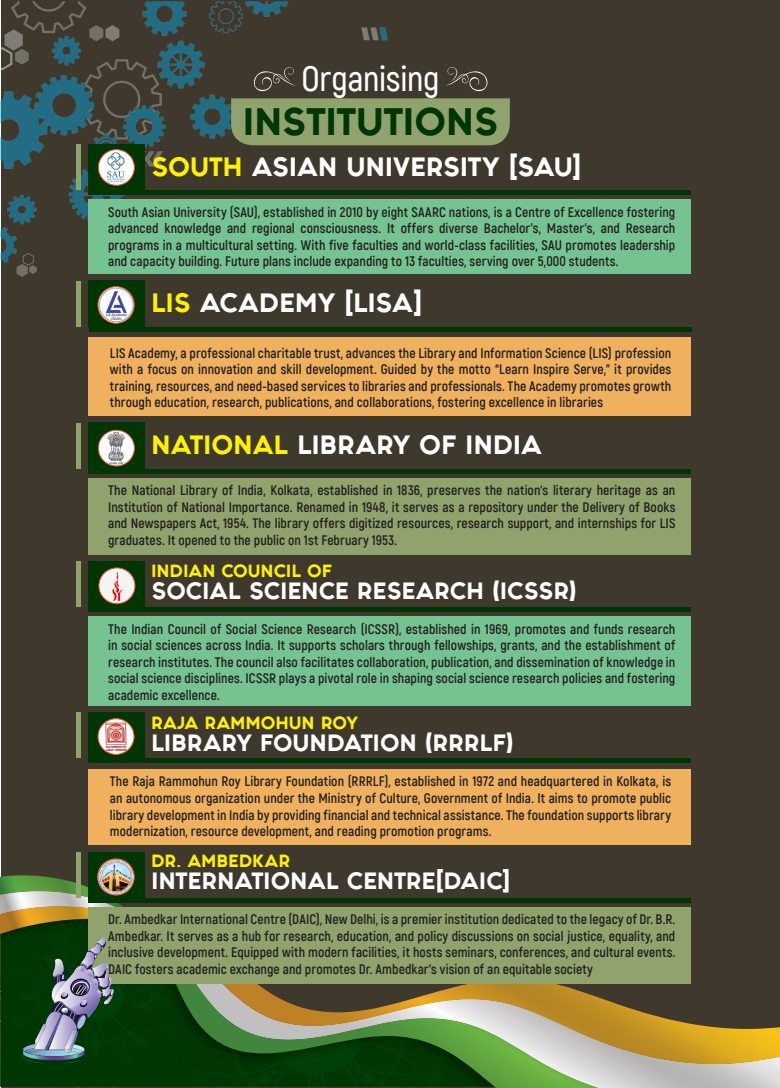
<style>
.page{position:relative;width:780px;height:1088px;background:#fff}
.page>*{position:absolute;margin:0;border:0;box-sizing:border-box;transform-origin:0 0}
.t1{font:600 35px "Akrobat";letter-spacing:-.005em;color:#fff}
.t2{font:800 32.5px "Fashion Fetish";letter-spacing:-.005em;color:#003504}
.t3{font:800 22.5px "Fashion Fetish";letter-spacing:-.01em;color:#fff}
.t4{font:800 20px "Fashion Fetish";letter-spacing:-.015em;color:#fff}
.t5{font:800 15px "Fashion Fetish";letter-spacing:-.005em;color:#fff200}
.t6{font:700 13.75px/16.5px "Akrobat";letter-spacing:.005em;color:#231f20;text-align:justify}
.s1{color:#fff200}
</style>
<div class="page">
<div style="left:1px;top:0;width:779px;height:1088px;background:#3f392d"></div>
<img style="left:0;top:2px;width:387px;height:274px">
<div style="left:0;top:1063px;width:129px;height:24px;background:#003504"></div>
<img style="left:0;top:875px;width:89px;height:13px">
<img style="left:598px;top:1064px;width:182px;height:24px">
<img style="left:129px;top:1064px;width:469px;height:24px">
<img style="left:128px;top:984px;width:652px;height:80px">
<svg style="left:231px;top:66px;width:279px;height:79px"></svg>
<div style="left:89px;top:144px;width:56px;height:46px;background:#003504"></div>
<div style="left:89px;top:561px;width:56px;height:46px;background:#003504"></div>
<div style="left:89px;top:423px;width:56px;height:46px;background:#003504"></div>
<div style="left:89px;top:852px;width:56px;height:46px;background:#003504"></div>
<div style="left:89px;top:281px;width:56px;height:46px;background:#003504"></div>
<div style="left:89px;top:712px;width:56px;height:46px;background:#003504"></div>
<div style="left:76px;top:144px;width:5px;height:46px;background:#90a36c"></div>
<div style="left:76px;top:561px;width:5px;height:46px;background:#90a36c"></div>
<div style="left:76px;top:423px;width:5px;height:45px;background:#90a36c"></div>
<div style="left:76px;top:852px;width:5px;height:46px;background:#90a36c"></div>
<div style="left:76px;top:281px;width:5px;height:46px;background:#90a36c"></div>
<div style="left:76px;top:712px;width:5px;height:46px;background:#90a36c"></div>
<div style="left:89px;top:190px;width:602px;height:5px;background:#003504"></div>
<div style="left:89px;top:607px;width:602px;height:5px;background:#003504"></div>
<div style="left:89px;top:469px;width:602px;height:5px;background:#003504"></div>
<div style="left:89px;top:898px;width:602px;height:5px;background:#003504"></div>
<div style="left:89px;top:327px;width:602px;height:5px;background:#003504"></div>
<div style="left:89px;top:758px;width:602px;height:5px;background:#003504"></div>
<div style="left:98px;top:150px;width:36px;height:35px;background:#fff;border-radius:50%"></div>
<img style="left:107px;top:152px;width:18px;height:30px">
<div style="left:98px;top:149px;width:37px;height:37px;border:1px solid #f04c23;border-radius:50%"></div>
<div style="left:97px;top:286px;width:38px;height:38px;border:1px solid #f04c23;border-radius:50%"></div>
<img style="left:98px;top:287px;width:35px;height:36px">
<div style="left:89px;top:199px;width:602px;height:75px;background:#76c392"></div>
<div style="left:89px;top:616px;width:602px;height:90px;background:#76c392"></div>
<div style="left:89px;top:478px;width:602px;height:76px;background:#90a36c"></div>
<div style="left:89px;top:907px;width:602px;height:77px;background:#90a36c"></div>
<div style="left:89px;top:337px;width:602px;height:79px;background:#efb15d"></div>
<div style="left:89px;top:769px;width:602px;height:75px;background:#efb15d"></div>
<svg style="left:0;top:888px;width:162px;height:175px"></svg>
<img style="left:53px;top:959px;width:10px;height:17px">
<svg style="left:99px;top:568px;width:36px;height:36px"></svg>
<img style="left:100px;top:570px;width:35px;height:33px">
<div style="left:98px;top:567px;width:37px;height:37px;border:1px solid #f04c23;border-radius:50%"></div>
<svg style="left:98px;top:719px;width:36px;height:35px"></svg>
<img style="left:105px;top:721px;width:22px;height:30px">
<div style="left:97px;top:718px;width:38px;height:37px;border:1px solid #f04c23;border-radius:50%"></div>
<img style="left:99px;top:430px;width:35px;height:36px">
<div style="left:98px;top:430px;width:37px;height:36px;border:1px solid #f04c23;border-radius:50%"></div>
<img style="left:98px;top:859px;width:35px;height:36px">
<div style="left:97px;top:858px;width:38px;height:37px;border:1px solid #f04c23;border-radius:50%"></div>
<p class="t1" style="left:301px;top:57px;width:139px">Organising</p>
<p class="t2" style="left:242px;top:95px;width:257px">INSTITUTIONS</p>
<p class="t3" style="left:151px;top:148px;width:432px"><span class="s1">SOUTH</span> ASIAN UNIVERSITY [SAU]</p>
<p class="t6" style="left:108px;top:203px;width:568px">South Asian University (SAU), established in 2010 by eight SAARC nations, is a Centre of Excellence fostering advanced knowledge and regional consciousness. It offers diverse Bachelor’s, Master’s, and Research programs in a multicultural setting. With five faculties and world-class facilities, SAU promotes leadership and capacity building. Future plans include expanding to 13 faculties, serving over 5,000 students.</p>
<p class="t3" style="left:151px;top:285px;width:273px"><span class="s1">LIS</span> ACADEMY [LISA]</p>
<p class="t6" style="left:110px;top:344px;width:563px">LIS Academy, a professional charitable trust, advances the Library and Information Science (LIS) profession with a focus on innovation and skill development. Guided by the motto “Learn Inspire Serve,” it provides training, resources, and need-based services to libraries and professionals. The Academy promotes growth through education, research, publications, and collaborations, fostering excellence in libraries</p>
<p class="t3" style="left:151px;top:427px;width:392px"><span class="s1">NATIONAL</span> LIBRARY OF INDIA</p>
<p class="t6" style="left:108px;top:482px;width:568px">The National Library of India, Kolkata, established in 1836, preserves the nation’s literary heritage as an Institution of National Importance. Renamed in 1948, it serves as a repository under the Delivery of Books and Newspapers Act, 1954. The library offers digitized resources, research support, and internships for LIS graduates. It opened to the public on 1st February 1953.</p>
<p class="t5" style="left:151px;top:558px;width:182px">INDIAN COUNCIL OF</p>
<p class="t4" style="left:151px;top:574px;width:427px">SOCIAL SCIENCE RESEARCH (ICSSR)</p>
<p class="t6" style="left:108px;top:620px;width:568px">The Indian Council of Social Science Research (ICSSR), established in 1969, promotes and funds research in social sciences across India. It supports scholars through fellowships, grants, and the establishment of research institutes. The council also facilitates collaboration, publication, and dissemination of knowledge in social science disciplines. ICSSR plays a pivotal role in shaping social science research policies and fostering academic excellence.</p>
<p class="t5" style="left:151px;top:710px;width:208px">RAJA RAMMOHUN ROY</p>
<p class="t4" style="left:151px;top:727px;width:364px">LIBRARY FOUNDATION (RRRLF)</p>
<p class="t6" style="left:110px;top:773px;width:562px">The Raja Rammohun Roy Library Foundation (RRRLF), established in 1972 and headquartered in Kolkata, is an autonomous organization under the Ministry of Culture, Government of India. It aims to promote public library development in India by providing financial and technical assistance. The foundation supports library modernization, resource development, and reading promotion programs.</p>
<p class="t5" style="left:151px;top:848px;width:141px">DR. AMBEDKAR</p>
<p class="t4" style="left:151px;top:864px;width:361px">INTERNATIONAL CENTRE[DAIC]</p>
<p class="t6" style="left:108px;top:911px;width:568px">Dr. Ambedkar International Centre (DAIC), New Delhi, is a premier institution dedicated to the legacy of Dr. B.R.<br>Ambedkar. It serves as a hub for research, education, and policy discussions on social justice, equality, and inclusive development. Equipped with modern facilities, it hosts seminars, conferences, and cultural events.<br>DAIC fosters academic exchange and promotes Dr. Ambedkar’s vision of an equitable society</p>
</div>
